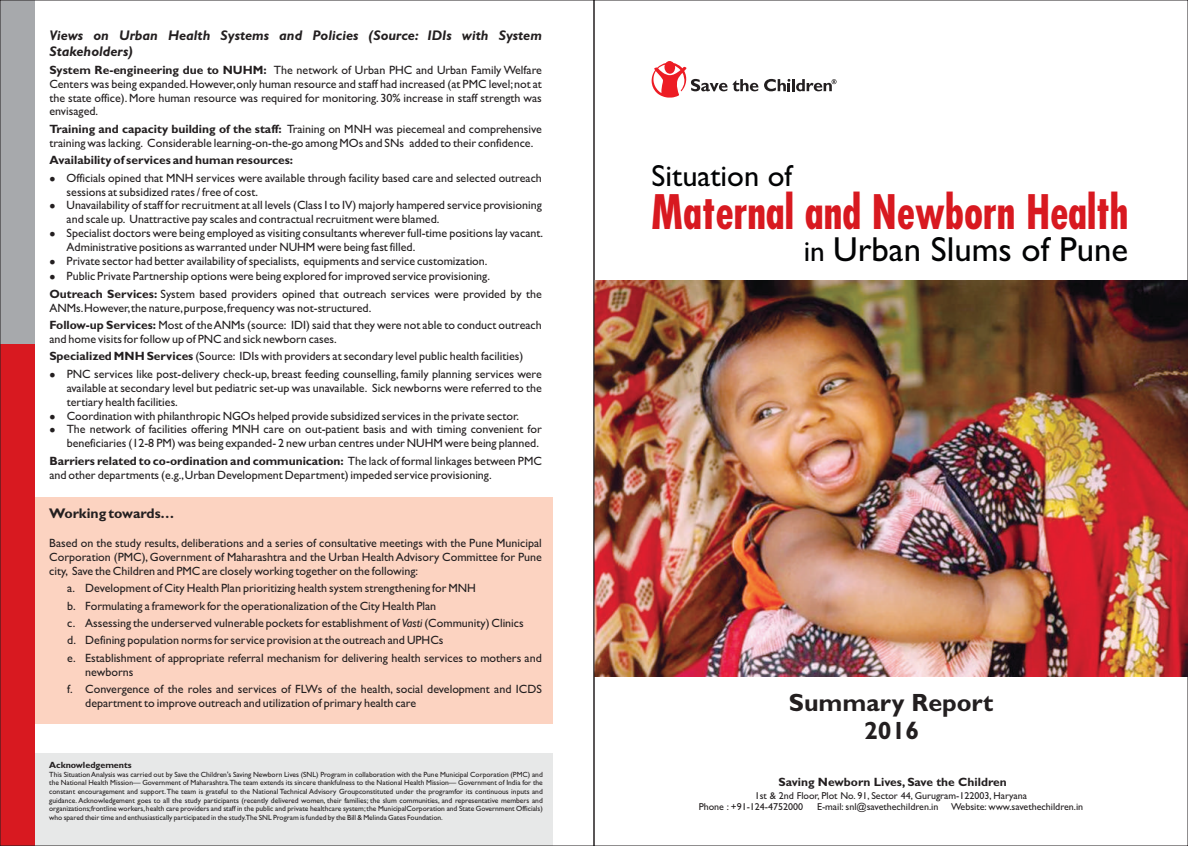
<style>
.page{position:relative;width:1188px;height:846px;background:#fff}
.page>*{position:absolute;margin:0;border:0;box-sizing:border-box;transform-origin:0 0}
.t1{font:46.3px "Fujiyama";color:#d81920;scale:.94 1}
.t2{font:34.8px "Gill Sans";color:#020304}
.t3{font:30.4px "Gill Sans";color:#020304}
.t4{font:700 25px "Gill Sans";color:#231f20}
.t5{font:italic 700 14px/16.2px "Gill Sans";color:#231f20}
.t6{font:700 14px "Gill Sans";color:#231f20}
.t7{font:12px/13.9px "Gill Sans";color:#231f20}
.t8{font:700 12px "Gill Sans";color:#231f20}
.t9{font:10px/11.6px "Gill Sans";color:#231f20}
.t10{font:700 9px "Gill Sans";color:#231f20}
.t11{font:7.5px/8.7px "Gill Sans";color:#231f20;text-align:justify}
.s1{font-weight:700}
.s2{font-style:italic}
.s3{font-size:29.4px}
</style>
<div class="page">
<div style="left:35px;top:753px;width:518px;height:93px;background:#e7e8e8"></div>
<div style="left:35px;top:497px;width:518px;height:227px;background:#fcd3c1"></div>
<img style="left:594px;top:280px;width:594px;height:397px">
<svg style="left:651px;top:61px;width:186px;height:37px"></svg>
<div style="left:0;top:0;width:35px;height:846px;background:#d81920"></div>
<div style="left:0;top:0;width:35px;height:344px;background:#a7a9ac"></div>
<p class="t5" style="left:49px;top:28px;width:494px">Views on Urban Health Systems and Policies (Source: IDIs with System<br>Stakeholders)</p>
<p class="t7" style="left:49px;top:64px;width:494px;text-align:justify"><span class="s1">System Re-engineering due to NUHM:</span> The network of Urban PHC and Urban Family Welfare Centers was being expanded.However,only human resource and staff had increased (at PMC level;not at the state office).More human resource was required for monitoring. 30% increase in staff strength was envisaged.</p>
<p class="t7" style="left:49px;top:123px;width:494px"><span class="s1">Training and capacity building of the staff:</span> Training on MNH was piecemeal and comprehensive training was lacking. Considerable learning-on-the-go among MOs and SNs added to their confidence.</p>
<p class="t8" style="left:49px;top:156px;width:245px">Availability of services and human resources:</p>
<p class="t7" style="left:67px;top:172px;width:477px;text-indent:-17px">● Officials opined that MNH services were available through facility based care and selected outreach sessions at subsidized rates / free of cost.</p>
<p class="t7" style="left:67px;top:200px;width:477px;text-indent:-17px">● Unavailability of staff for recruitment at all levels (Class I to IV) majorly hampered service provisioning and scale up. Unattractive pay scales and contractual recruitment were blamed.</p>
<p class="t7" style="left:67px;top:228px;width:478px;text-indent:-17px">● Specialist doctors were being employed as visiting consultants wherever full-time positions lay vacant.<br>Administrative positions as warranted under NUHM were being fast filled.</p>
<p class="t7" style="left:49px;top:255px;width:440px">● Private sector had better availability of specialists, equipments and service customization.</p>
<p class="t7" style="left:49px;top:269px;width:494px;line-height:17.4px">● Public Private Partnership options were being explored for improved service provisioning.<br><span class="s1">Outreach Services:</span> System based providers opined that outreach services were provided by the</p>
<p class="t7" style="left:49px;top:300px;width:494px;line-height:17.4px">ANMs.However,the nature,purpose,frequency was not-structured.<br><span class="s1">Follow-up Services:</span> Most of the ANMs (source: IDI) said that they were not able to conduct outreach</p>
<p class="t7" style="left:49px;top:332px;width:475px;line-height:17.4px">and home visits for follow up of PNC and sick newborn cases.<br><span class="s1">Specialized MNH Services</span> (Source: IDIs with providers at secondary level public health facilities)</p>
<p class="t7" style="left:67px;top:368px;width:477px;text-align:justify;text-indent:-17px">● PNC services like post-delivery check-up, breast feeding counselling, family planning services were available at secondary level but pediatric set-up was unavailable. Sick newborns were referred to the tertiary health facilities.</p>
<p class="t7" style="left:49px;top:410px;width:471px">● Coordination with philanthropic NGOs helped provide subsidized services in the private sector.</p>
<p class="t7" style="left:49px;top:424px;width:494px;text-align:right">● The network of facilities offering MNH care on out-patient basis and with timing convenient for beneficiaries (12-8 PM) was being expanded- 2 new urban centres under NUHM were being planned.</p>
<p class="t7" style="left:49px;top:455px;width:494px"><span class="s1">Barriers related to co-ordination and communication:</span> The lack of formal linkages between PMC and other departments (e.g.,Urban Development Department) impeded service provisioning.</p>
<p class="t6" style="left:49px;top:508px;width:126px">Working towards...</p>
<p class="t7" style="left:49px;top:537px;width:494px;text-align:justify">Based on the study results, deliberations and a series of consultative meetings with the Pune Municipal Corporation (PMC),Government of Maharashtra and the Urban Health Advisory Committee for Pune city, Save the Children and PMC are closely working together on the following:</p>
<p class="t7" style="left:67px;top:581px;width:476px;line-height:17.4px">a. Development of City Health Plan prioritizing health system strengthening for MNH<br>b. Formulating a framework for the operationalization of the City Health Plan<br>c. Assessing the underserved vulnerable pockets for establishment of <span class="s2">Vasti</span> (Community) Clinics<br>d. Defining population norms for service provision at the outreach and UPHCs<br>e. Establishment of appropriate referral mechanism for delivering health services to mothers and</p>
<p class="t7" style="left:67px;top:664px;width:476px;line-height:17.4px;text-indent:18px">newborns<br>f. Convergence of the roles and services of FLWs of the health, social development and ICDS</p>
<p class="t7" style="left:85px;top:697px;width:332px">department to improve outreach and utilization of primary health care</p>
<p class="t10" style="left:49px;top:761px;width:84px">Acknowledgements</p>
<p class="t11" style="left:49px;top:770px;width:495px">This Situation Analysis was carried out by Save the Children's Saving Newborn Lives (SNL) Program in collaboration with the Pune Municipal Corporation (PMC) and the National Health Mission— Government of Maharashtra.The team extends its sincere thankfulness to the National Health Mission— Government of India for the constant encouragement and support.The team is grateful to the National Technical Advisory Groupconstituted under the programfor its continuous inputs and guidance.Acknowledgement goes to all the study participants (recently delivered women, their families; the slum communities, and representative members and organizations;frontline workers,health care providers and staff in the public and private healthcare system;the MunicipalCorporation and State Government Officials) who spared their time and enthusiastically participated in the study.The SNL Program is funded by the Bill &amp; Melinda Gates Foundation.</p>
<h3 class="t3" style="left:652px;top:165px;width:142px">Situation of</h3>
<h1 class="t1" style="left:652px;top:182px;width:509px">Maternal and Newborn Health</h1>
<h2 class="t2" style="left:804px;top:237px;width:326px"><span class="s3">in</span> Urban Slums of Pune</h2>
<h3 class="t4" style="left:789px;top:694px;width:206px">Summary Report</h3>
<h3 class="t4" style="left:864px;top:722px;width:57px">2016</h3>
<p class="t8" style="left:779px;top:778px;width:230px">Saving Newborn Lives, Save the Children</p>
<p class="t9" style="left:699px;top:790px;width:330px;text-indent:56px">1st &amp; 2nd Floor, Plot No. 91, Sector 44, Gurugram-122003, Haryana<br>Phone : +91-124-4752000</p>
<p class="t9" style="left:817px;top:802px;width:123px">E-mail: snl@savethechildren.in</p>
<p class="t9" style="left:951px;top:802px;width:134px">Website: www.savethechildren.in</p>
</div>
